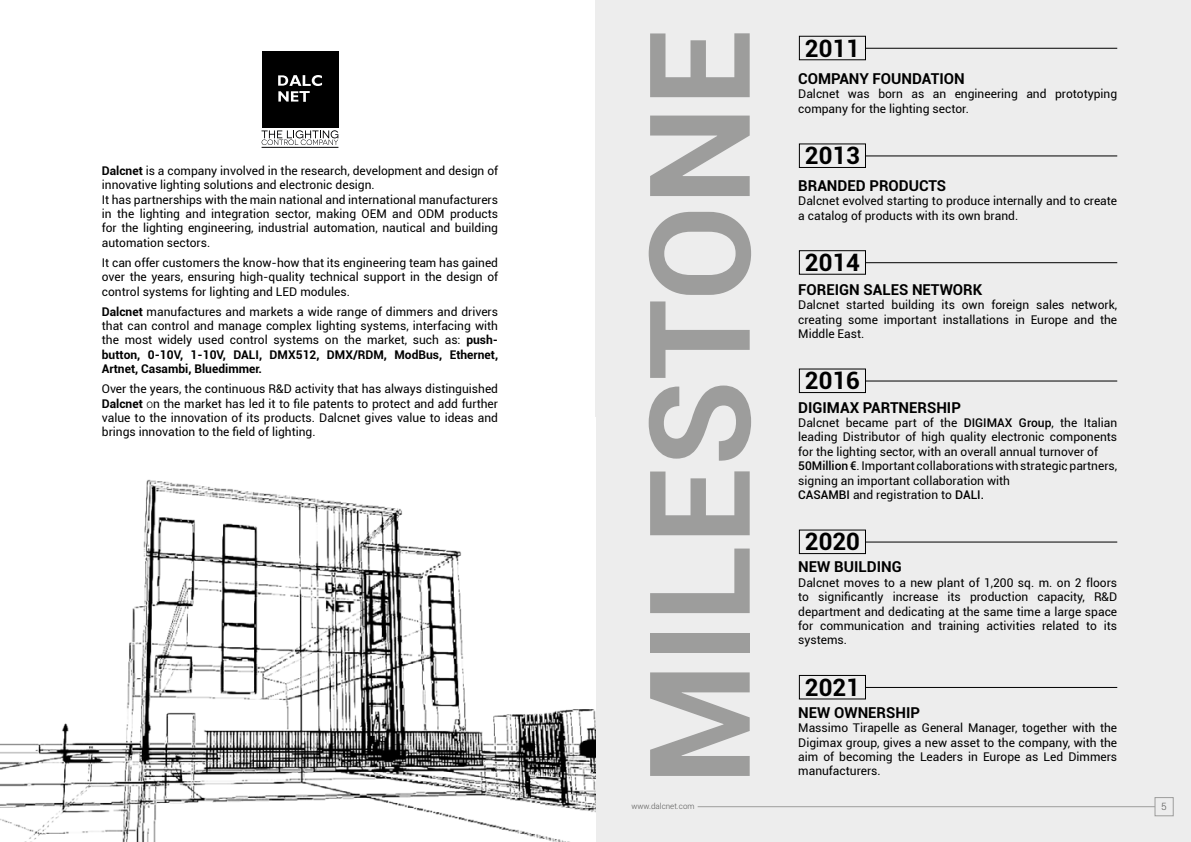
<style>
.page{position:relative;width:1191px;height:842px;background:#fff}
.page>*{position:absolute;margin:0;border:0;box-sizing:border-box;transform-origin:0 0}
.t1{font:700 140px "Roboto";color:#9d9d9c}
.t2{font:700 24px "Roboto";color:#000}
.t3{font:700 15px "Roboto";color:#000}
.t4{font:12px/14.4px "Roboto";color:#000;text-align:justify}
.t5{font:300 10px "Roboto";color:#575756}
.t6{font:300 8px "Roboto";color:#575756}
.s1{font-weight:700}
.s2{font-weight:300}
.s3{font-weight:500}
</style>
<div class="page">
<div style="left:595px;top:0;width:596px;height:842px;background:#ededed"></div>
<div style="left:1154px;top:797px;width:19px;height:19px;border:1px solid #9d9d9c"></div>
<hr style="left:697px;top:806px;width:458px;height:1px;background:#9d9d9c">
<hr style="left:866px;top:48px;width:251px;height:1px;background:#000">
<div style="left:799px;top:36px;width:66px;height:24px;border:1px solid #000"></div>
<hr style="left:866px;top:156px;width:251px;height:1px;background:#000">
<div style="left:799px;top:144px;width:66px;height:24px;border:1px solid #000"></div>
<hr style="left:866px;top:262px;width:251px;height:1px;background:#000">
<div style="left:799px;top:250px;width:66px;height:24px;border:1px solid #000"></div>
<hr style="left:866px;top:381px;width:251px;height:1px;background:#000">
<div style="left:799px;top:369px;width:66px;height:24px;border:1px solid #000"></div>
<hr style="left:866px;top:542px;width:251px;height:1px;background:#000">
<div style="left:799px;top:530px;width:66px;height:24px;border:1px solid #000"></div>
<hr style="left:866px;top:687px;width:251px;height:1px;background:#000">
<div style="left:799px;top:675px;width:66px;height:24px;border:1px solid #000"></div>
<div style="left:261px;top:51px;width:77px;height:77px;background:#000"></div>
<svg style="left:278px;top:75px;width:44px;height:27px"></svg>
<svg style="left:261px;top:130px;width:77px;height:15px"></svg>
<hr style="left:261px;top:147px;width:77px;height:1px;background:#020203">
<img style="left:0;top:479px;width:595px;height:363px">
<p class="t4" style="left:102px;top:163px;width:398px;text-align:left"><span class="s1">Dalcnet</span> is a company involved in the research, development and design of innovative lighting solutions and electronic design.<br>It has partnerships with the main national and international manufacturers in the lighting and integration sector, making OEM and ODM products for the lighting engineering, industrial automation, nautical and building automation sectors.</p>
<p class="t4" style="left:102px;top:255px;width:398px">It can offer customers the know-how that its engineering team has gained over the years, ensuring high-quality technical support in the design of control systems for lighting and LED modules.</p>
<p class="t4" style="left:102px;top:304px;width:398px"><span class="s1">Dalcnet</span> manufactures and markets a wide range of dimmers and drivers that can control and manage complex lighting systems, interfacing with the most widely used control systems on the market, such as: <span class="s1">push&shy;button, 0-10V, 1-10V, DALI, DMX512, DMX/RDM, ModBus, Ethernet, Artnet, Casambi, Bluedimmer.</span></p>
<p class="t4" style="left:102px;top:381px;width:398px">Over the years, the continuous R&amp;D activity that has always distinguished <span class="s1">Dalcnet</span> <span class="s2">o</span>n the market has led it to file patents to protect and add further value to the innovation of its products. Dalcnet gives value to ideas and brings innovation to the field of lighting.</p>
<h1 class="t1" style="left:601px;top:785px;width:758px;rotate:-90deg">MILESTONE</h1>
<p class="t6" style="left:631px;top:800px;width:65px">www.dalcnet.com</p>
<h2 class="t2" style="left:805px;top:31px;width:57px">2011</h2>
<p class="t3" style="left:798px;top:68px;width:168px">COMPANY FOUNDATION</p>
<p class="t4" style="left:798px;top:87px;width:320px">Dalcnet was born as an engineering and prototyping company for the lighting sector.</p>
<h2 class="t2" style="left:805px;top:139px;width:57px">2013</h2>
<p class="t3" style="left:798px;top:175px;width:149px">BRANDED PRODUCTS</p>
<p class="t4" style="left:798px;top:193px;width:320px">Dalcnet evolved starting to produce internally and to create a catalog of products with its own brand.</p>
<h2 class="t2" style="left:805px;top:246px;width:57px">2014</h2>
<p class="t3" style="left:798px;top:279px;width:186px">FOREIGN SALES NETWORK</p>
<p class="t4" style="left:798px;top:297px;width:320px">Dalcnet started building its own foreign sales network, creating some important installations in Europe and the Middle East.</p>
<h2 class="t2" style="left:805px;top:364px;width:57px">2016</h2>
<p class="t3" style="left:798px;top:397px;width:164px">DIGIMAX PARTNERSHIP</p>
<p class="t4" style="left:798px;top:415px;width:320px;text-align:left">Dalcnet became part of the <span class="s3">DIGIMAX Group</span>, the Italian leading Distributor of high quality electronic components for the lighting sector, with an overall annual turnover of <span class="s3">50Million €</span>. Important collaborations with strategic partners, signing an important collaboration with<br><span class="s3">CASAMBI</span> and registration to <span class="s3">DALI.</span></p>
<h2 class="t2" style="left:805px;top:525px;width:57px">2020</h2>
<p class="t3" style="left:798px;top:556px;width:105px">NEW BUILDING</p>
<p class="t4" style="left:798px;top:575px;width:320px">Dalcnet moves to a new plant of 1,200 sq. m. on 2 floors to significantly increase its production capacity, R&amp;D department and dedicating at the same time a large space for communication and training activities related to its systems.</p>
<h2 class="t2" style="left:805px;top:670px;width:57px">2021</h2>
<p class="t3" style="left:798px;top:702px;width:123px">NEW OWNERSHIP</p>
<p class="t4" style="left:798px;top:720px;width:320px">Massimo Tirapelle as General Manager, together with the Digimax group, gives a new asset to the company, with the aim of becoming the Leaders in Europe as Led Dimmers manufacturers.</p>
<p class="t5" style="left:1161px;top:800px;width:7px">5</p>
</div>
